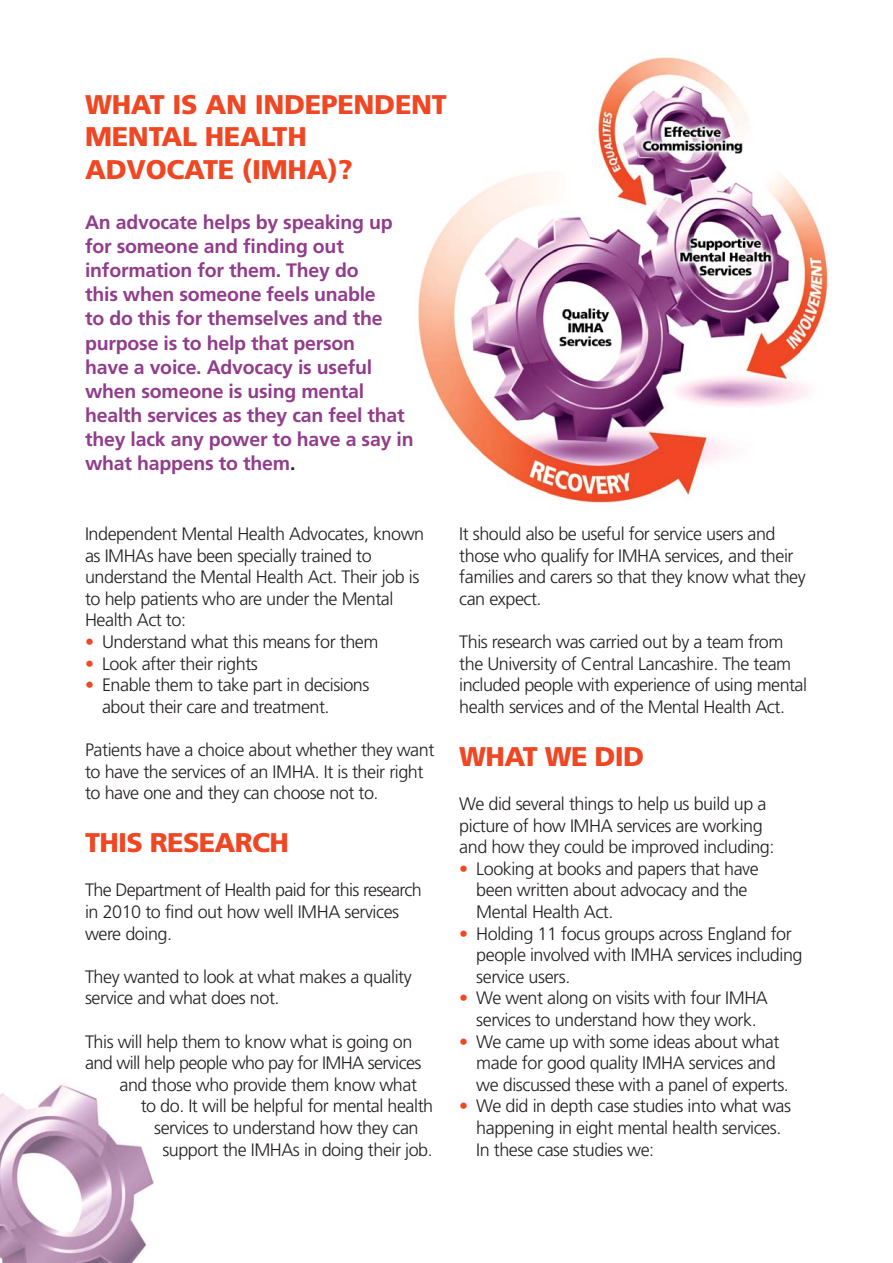
<style>
.page{position:relative;width:893px;height:1263px;background:#fff}
.page>*{position:absolute;margin:0;border:0;box-sizing:border-box;transform-origin:0 0}
.t1{font:900 27px/32.4px "Frutiger";letter-spacing:-.01em;color:#ef4723}
.t2{font:700 19.5px/24.2px "Frutiger";letter-spacing:-.01em;color:#923d8c}
.t3{font:300 18px/21.6px "Frutiger";letter-spacing:-.025em;color:#231f20}
.s1{color:#231f20}
.s2{color:#ef4723}
</style>
<div class="page">
<img style="left:0;top:1084px;width:154px;height:179px">
<img style="left:418px;top:57px;width:411px;height:446px">
<h1 class="t1" style="left:85px;top:90px;width:363px">WHAT IS AN INDEPENDENT<br>MENTAL HEALTH<br>ADVOCATE (IMHA)?</h1>
<p class="t2" style="left:85px;top:212px;width:330px">An advocate helps by speaking up for someone and finding out information for them. They do<br>this when someone feels unable<br>to do this for themselves and the purpose is to help that person<br>have a voice. Advocacy is useful when someone is using mental health services as they can feel that they lack any power to have a say in what happens to them<span class="s1">.</span></p>
<p class="t3" style="left:85px;top:524px;width:341px">Independent Mental Health Advocates, known as IMHAs have been specially trained to understand the Mental Health Act. Their job is to help patients who are under the Mental Health Act to:</p>
<p class="t3" style="left:85px;top:632px;width:295px"><span class="s2">•</span> Understand what this means for them</p>
<p class="t3" style="left:85px;top:654px;width:174px"><span class="s2">•</span> Look after their rights</p>
<p class="t3" style="left:102px;top:675px;width:269px;text-indent:-17px"><span class="s2">•</span> Enable them to take part in decisions about their care and treatment.</p>
<p class="t3" style="left:85px;top:740px;width:351px">Patients have a choice about whether they want to have the services of an IMHA. It is their right to have one and they can choose not to.</p>
<h1 class="t1" style="left:85px;top:829px;width:206px">THIS RESEARCH</h1>
<p class="t3" style="left:85px;top:881px;width:338px">The Department of Health paid for this research in 2010 to find out how well IMHA services were doing.</p>
<p class="t3" style="left:85px;top:967px;width:328px">They wanted to look at what makes a quality service and what does not.</p>
<p class="t3" style="left:85px;top:1032px;width:329px">This will help them to know what is going on</p>
<p class="t3" style="left:85px;top:1053px;width:338px">and will help people who pay for IMHA services</p>
<p class="t3" style="left:119px;top:1075px;width:299px">and those who provide them know what</p>
<p class="t3" style="left:141px;top:1097px;width:294px">to do. It will be helpful for mental health</p>
<p class="t3" style="left:154px;top:1118px;width:266px">services to understand how they can</p>
<p class="t3" style="left:162px;top:1140px;width:272px">support the IMHAs in doing their job.</p>
<p class="t3" style="left:459px;top:524px;width:348px">It should also be useful for service users and those who qualify for IMHA services, and their families and carers so that they know what they can expect.</p>
<p class="t3" style="left:459px;top:632px;width:349px">This research was carried out by a team from the University of Central Lancashire. The team included people with experience of using mental health services and of the Mental Health Act.</p>
<h1 class="t1" style="left:459px;top:742px;width:186px">WHAT WE DID</h1>
<p class="t3" style="left:459px;top:794px;width:317px">We did several things to help us build up a picture of how IMHA services are working and how they could be improved including:</p>
<p class="t3" style="left:476px;top:859px;width:284px;text-indent:-17px"><span class="s2">•</span> Looking at books and papers that have been written about advocacy and the<br>Mental Health Act.</p>
<p class="t3" style="left:476px;top:924px;width:328px;text-indent:-17px"><span class="s2">•</span> Holding 11 focus groups across England for people involved with IMHA services including service users.</p>
<p class="t3" style="left:459px;top:989px;width:310px;text-align:center"><span class="s2">•</span> We went along on visits with four IMHA services to understand how they work.</p>
<p class="t3" style="left:476px;top:1032px;width:314px;text-indent:-17px"><span class="s2">•</span> We came up with some ideas about what made for good quality IMHA services and we discussed these with a panel of experts.</p>
<p class="t3" style="left:476px;top:1097px;width:316px;text-indent:-17px"><span class="s2">•</span> We did in depth case studies into what was happening in eight mental health services.<br>In these case studies we:</p>
</div>
